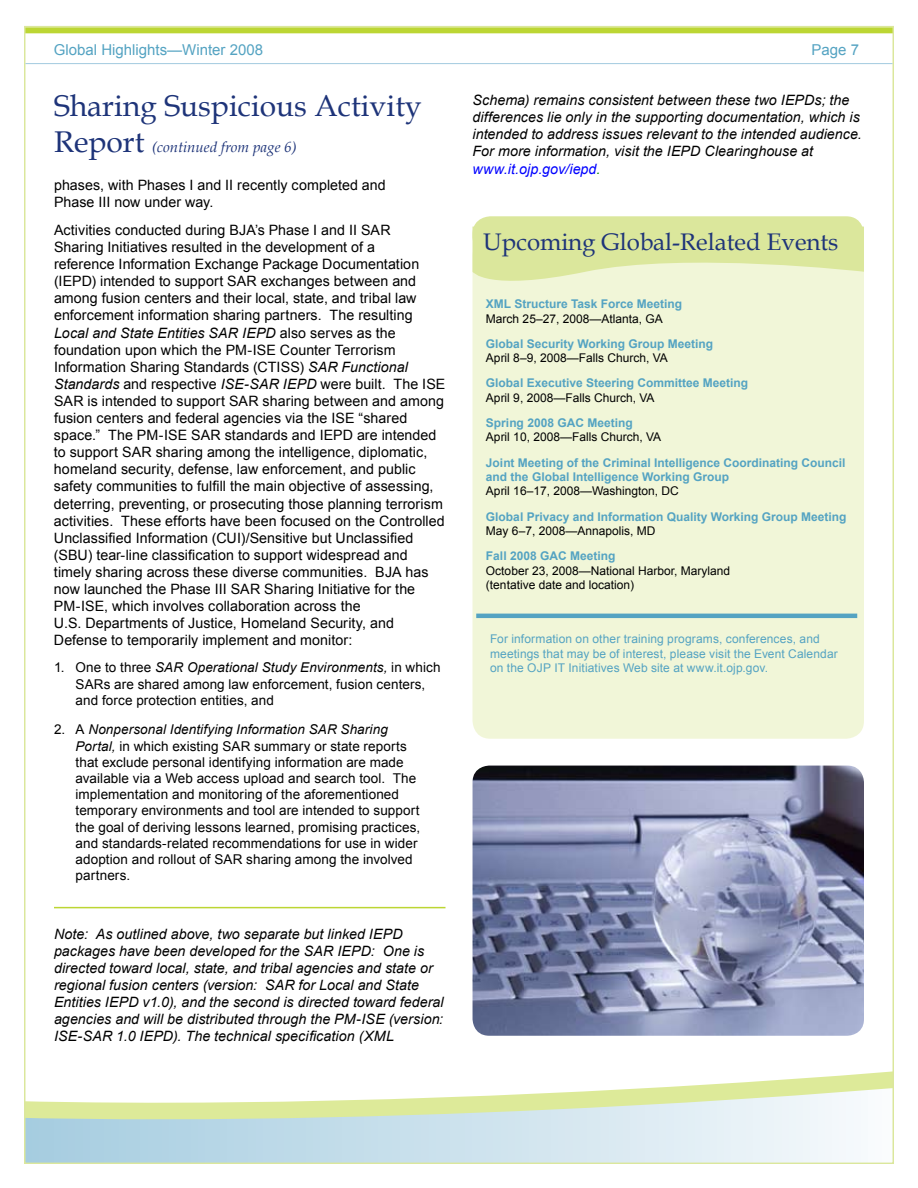
<style>
.page{position:relative;width:918px;height:1188px;background:#fff}
.page>*{position:absolute;margin:0;border:0;box-sizing:border-box;transform-origin:0 0}
.t1{font:30px "Book Antiqua";color:#1e3479}
.t2{font:24px "Book Antiqua";color:#1e3479}
.t3{font:15px "Arial";color:#54a3c2}
.t4{font:italic 15px "Book Antiqua";color:#1e3479}
.t5{font:14.25px/17.1px "Arial";letter-spacing:.005em;color:#000}
.t6{font:italic 14.25px/17.1px "Arial";letter-spacing:.005em;color:#000}
.t7{font:13.5px/16.2px "Arial";letter-spacing:.01em;color:#000}
.t8{font:700 12px/14.4px "Arial";color:#54a3c2}
.t9{font:12px/14.4px "Arial";color:#000}
.t10{font:12px/14.4px "Arial";letter-spacing:.015em;color:#54a3c2}
.s1{font-style:normal;font-size:30px}
.s2{font-style:italic}
.s3{color:#00f}
.s4{color:#008000}
</style>
<div class="page">
<svg style="left:685px;top:1071px;width:206px;height:15px"></svg>
<svg style="left:27px;top:1086px;width:864px;height:75px"></svg>
<div style="left:0;top:27px;width:918px;height:6px;background:#bcd633"></div>
<hr style="left:26px;top:63px;width:867px;height:1px;background:#a3cbdf">
<hr style="left:54px;top:907px;width:392px;height:1px;background:#bcd633">
<img style="left:473px;top:766px;width:391px;height:270px">
<div style="left:472px;top:239px;width:392px;height:500px;background:#f1f6d8;border-radius:18px"></div>
<svg style="left:472px;top:227px;width:392px;height:65px"></svg>
<div style="left:472px;top:216px;width:392px;height:39px;background:#dbe79c;border-radius:18px"></div>
<hr style="left:476px;top:614px;width:381px;height:4px;background:#54a3c2">
<p class="t3" style="left:54px;top:40px;width:211px">Global H ighlights—Winter 2008</p>
<p class="t3" style="left:812px;top:40px;width:49px">Page 7</p>
<h1 class="t1" style="left:54px;top:85px;width:369px">Sharing Suspicious Activity</h1>
<p class="t4" style="left:54px;top:137px;width:244px"><span class="s1">Report</span> (continued from page 6)</p>
<p class="t5" style="left:54px;top:177px;width:333px">phases, with Phases I and II recently completed and<br>Phase III now under way.</p>
<p class="t5" style="left:54px;top:222px;width:392px">Activities conducted during BJA’s Phase I and II SAR<br>Sharing I nitiatives resulted in the development of a<br>reference I nformation Exchange Package Documentation (IEPD) intended to support SAR exchanges between and among fusion centers and their local, state, and tribal law enforcement information sharing partners. The resulting <span class="s2">Local and State Entities SAR IEPD</span> also serves as the foundation upon which the PM-I SE Counter Terrorism<br>I nformation Sharing Standards (CTI SS) <span class="s2">SAR Functional Standards</span> and respective <span class="s2">ISE-SAR IEPD</span> were built. The I SE SAR is intended to support SAR sharing between and among fusion centers and federal agencies via the I SE “shared space.” The PM-I SE SAR standards and IEPD are intended to support SAR sharing among the intelligence, diplomatic, homeland security, defense, law enforcement, and public safety communities to fulfill the main objective of assessing, deterring, preventing, or prosecuting those planning terrorism activities. These efforts have been focused on the Controlled Unclassified Information (CUI)/Sensitive but Unclassified (SBU) tear-line classification to support widespread and timely sharing across these diverse communities. BJA has now launched the Phase III SAR Sharing I nitiative for the PM-I SE, which involves collaboration across the<br>U.S. Departments of Justice, Homeland Security, and Defense to temporarily implement and monitor:</p>
<p class="t7" style="left:76px;top:660px;width:367px;text-indent:-22px">1. One to three <span class="s2">SAR Operational Study Environments,</span> in which<br>SARs are shared among law enforcement, fusion centers, and force protection entities, and</p>
<p class="t7" style="left:76px;top:722px;width:346px;text-indent:-22px">2. A <span class="s2">Nonpersonal Identifying Information SAR Sharing Portal,</span> in which existing SAR summary or state reports that exclude personal identifying information are made available via a Web access upload and search tool. The implementation and monitoring of the aforementioned temporary environments and tool are intended to support the goal of deriving lessons learned, promising practices, and standards-related recommendations for use in wider adoption and rollout of SAR sharing among the involved partners.</p>
<p class="t6" style="left:54px;top:925px;width:391px">Note: As outlined above, two separate but linked IEPD packages have been developed for the SAR IEPD: One is directed toward local, state, and tribal agencies and state or regional fusion centers (version: SAR for Local and State Entities IEPD v1.0), and the second is directed toward federal agencies and will be distributed through the PM-ISE (version:<br>ISE-SAR 1.0 IEPD). The technical specification (XML</p>
<p class="t6" style="left:472px;top:91px;width:391px">Schema) remains consistent between these two IEPDs; the differences lie only in the supporting documentation, which is intended to address issues relevant to the intended audience.<br>For more information, visit the IEPD Clearinghouse at <span class="s3">www.it.ojp.gov/iepd</span><span class="s4">.</span></p>
<h2 class="t2" style="left:483px;top:225px;width:357px">Upcoming Global-Related Events</h2>
<p class="t8" style="left:486px;top:297px;width:198px">XML Structure Task Force Meeting</p>
<p class="t9" style="left:486px;top:311px;width:169px">March 25–27, 2008—Atlanta, GA</p>
<p class="t8" style="left:486px;top:337px;width:229px">Global Security Working Group Meeting</p>
<p class="t9" style="left:486px;top:351px;width:183px">April 8–9, 2008—Falls Church, VA</p>
<p class="t8" style="left:486px;top:376px;width:264px">Global Executive Steering Committee Meeting</p>
<p class="t9" style="left:486px;top:390px;width:170px">April 9, 2008—Falls Church, VA</p>
<p class="t8" style="left:486px;top:416px;width:148px">Spring 2008 GAC Meeting</p>
<p class="t9" style="left:486px;top:430px;width:177px">April 10, 2008—Falls Church, VA</p>
<p class="t8" style="left:486px;top:456px;width:361px">Joint Meeting of the Criminal Intelligence Coordinating Council and the Global Intelligence Working Group</p>
<p class="t9" style="left:486px;top:484px;width:194px">April 16–17, 2008—Washington, DC</p>
<p class="t8" style="left:486px;top:510px;width:362px">Global Privacy and Information Quality Working Group Meeting</p>
<p class="t9" style="left:486px;top:524px;width:169px">May 6–7, 2008—Annapolis, MD</p>
<p class="t8" style="left:486px;top:549px;width:131px">Fall 2008 GAC Meeting</p>
<p class="t9" style="left:486px;top:563px;width:246px">October 23, 2008—National Harbor, Maryland (tentative date and location)</p>
<p class="t10" style="left:490px;top:632px;width:349px">For information on other training programs, conferences, and meetings that may be of interest, please visit the Event Calendar on the OJP IT I nitiatives Web site at www.it.ojp.gov.</p>
</div>
